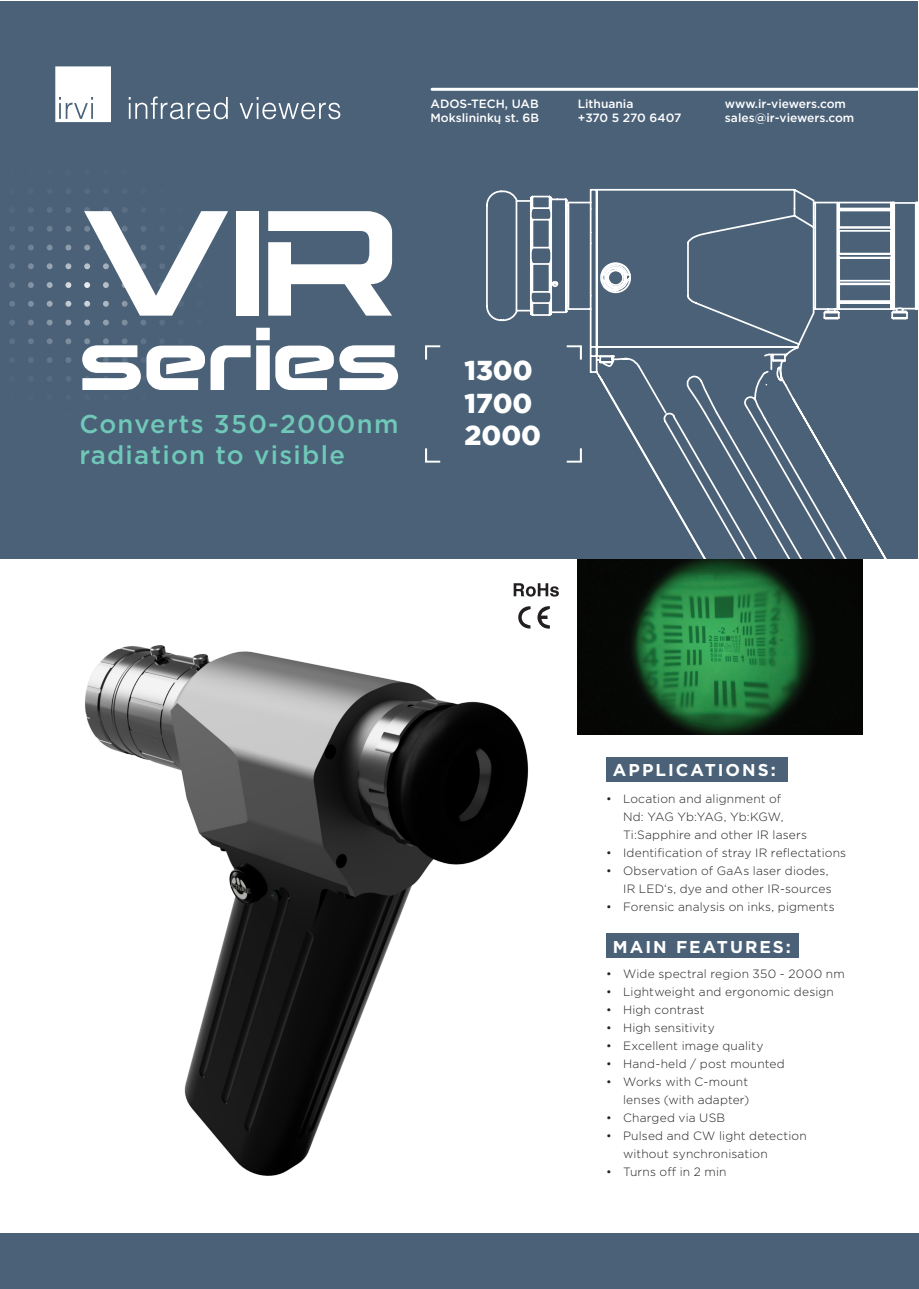
<style>
.page{position:relative;width:919px;height:1289px;background:#fff}
.page>*{position:absolute;margin:0;border:0;box-sizing:border-box;transform-origin:0 0}
.HEADLINE_II{font:149.25px "BRAVE Eightyone";color:#fff;scale:1.05 1}
.HEADLINE_II-2{font:88.95px "BRAVE Eightyone";color:#fff;scale:1.04 1}
.t1{font:900 27.3px "Gotham";color:#fff}
.t2{font:500 25.8px/30.9px "Gotham";letter-spacing:.05em;color:#6fc8b8}
.Paragraph_Style_1{font:700 17.1px "Gotham";letter-spacing:.12em;color:#fff}
.t3{font:300 12px/18px "Gotham";letter-spacing:.015em;color:#231f20}
.t4{font:500 12px "Gotham";color:#fff}
.t5{font:500 12px "Gotham";letter-spacing:-.02em;color:#fff}
</style>
<div class="page">
<div style="left:1px;top:1px;width:917px;height:1287px;background:#4a6178"></div>
<svg style="left:815px;top:435px;width:72px;height:124px"></svg>
<svg style="left:566px;top:188px;width:249px;height:371px"></svg>
<svg style="left:486px;top:190px;width:432px;height:132px"></svg>
<div style="left:0;top:559px;width:918px;height:707px;background:#fff"></div>
<hr style="left:432px;top:88px;width:486px;height:3px;background:#fff">
<svg style="left:566px;top:448px;width:16px;height:14px"></svg>
<svg style="left:425px;top:448px;width:15px;height:14px"></svg>
<svg style="left:566px;top:345px;width:16px;height:14px"></svg>
<svg style="left:425px;top:345px;width:15px;height:14px"></svg>
<div style="left:606px;top:757px;width:181px;height:24px;background:#4a6178"></div>
<svg style="left:513px;top:583px;width:46px;height:13px"></svg>
<svg style="left:538px;top:606px;width:12px;height:8px"></svg>
<svg style="left:518px;top:606px;width:12px;height:8px"></svg>
<img style="left:577px;top:559px;width:285px;height:175px">
<div style="left:606px;top:933px;width:193px;height:24px;background:#4a6178"></div>
<div style="left:0;top:1233px;width:918px;height:55px;background:#4a6178"></div>
<svg style="left:0;top:132px;width:181px;height:400px"></svg>
<svg style="left:55px;top:66px;width:56px;height:56px;background:#f3f4f6"></svg>
<svg style="left:129px;top:96px;width:99px;height:23px"></svg>
<svg style="left:239px;top:97px;width:101px;height:22px"></svg>
<img style="left:85px;top:614px;width:465px;height:562px">
<p class="t4" style="left:430px;top:95px;width:110px">ADOS-TECH, UAB</p>
<p class="t4" style="left:430px;top:110px;width:110px">Mokslininkų st. 6B</p>
<p class="HEADLINE_II" style="left:79px;top:145px;width:304px">VIR</p>
<p class="HEADLINE_II-2" style="left:79px;top:288px;width:310px">series</p>
<p class="t2" style="left:79px;top:408px;width:320px">Converts 350-2000nm radiation to visible</p>
<p class="t1" style="left:464px;top:354px;width:70px">1300</p>
<p class="t1" style="left:464px;top:387px;width:70px">1700</p>
<p class="t1" style="left:464px;top:420px;width:78px">2000</p>
<p class="t4" style="left:577px;top:95px;width:57px">Lithuania</p>
<p class="t5" style="left:577px;top:110px;width:105px">+370 5 270 6407</p>
<p class="t4" style="left:725px;top:95px;width:122px">www.ir-viewers.com</p>
<p class="t4" style="left:725px;top:110px;width:131px">sales@ir-viewers.com</p>
<p class="Paragraph_Style_1" style="left:613px;top:760px;width:164px">APPLICATIONS:</p>
<p class="t3" style="left:623px;top:789px;width:185px;text-indent:-17px">• Location and alignment of<br>Nd: YAG Yb:YAG, Yb:KGW,<br>Ti:Sapphire and other IR lasers</p>
<p class="t3" style="left:606px;top:843px;width:242px">• Identification of stray IR reflectations</p>
<p class="t3" style="left:606px;top:861px;width:227px;text-align:right">• Observation of GaAs laser diodes,<br>IR LED‘s, dye and other IR-sources</p>
<p class="t3" style="left:606px;top:897px;width:230px">• Forensic analysis on inks, pigments</p>
<p class="Paragraph_Style_1" style="left:613px;top:936px;width:180px">MAIN FEATURES:</p>
<p class="t3" style="left:606px;top:964px;width:240px">• Wide spectral region 350 - 2000 nm</p>
<p class="t3" style="left:606px;top:982px;width:229px">• Lightweight and ergonomic design</p>
<p class="t3" style="left:606px;top:1000px;width:100px">• High contrast</p>
<p class="t3" style="left:606px;top:1018px;width:110px">• High sensitivity</p>
<p class="t3" style="left:606px;top:1036px;width:159px">• Excellent image quality</p>
<p class="t3" style="left:606px;top:1054px;width:180px">• Hand-held / post mounted</p>
<p class="t3" style="left:606px;top:1072px;width:145px;text-align:right">• Works with C-mount lenses (with adapter)</p>
<p class="t3" style="left:606px;top:1108px;width:121px">• Charged via USB</p>
<p class="t3" style="left:623px;top:1126px;width:185px;text-indent:-17px">• Pulsed and CW light detection without synchronisation</p>
<p class="t3" style="left:606px;top:1162px;width:122px">• Turns off in 2 min</p>
</div>
